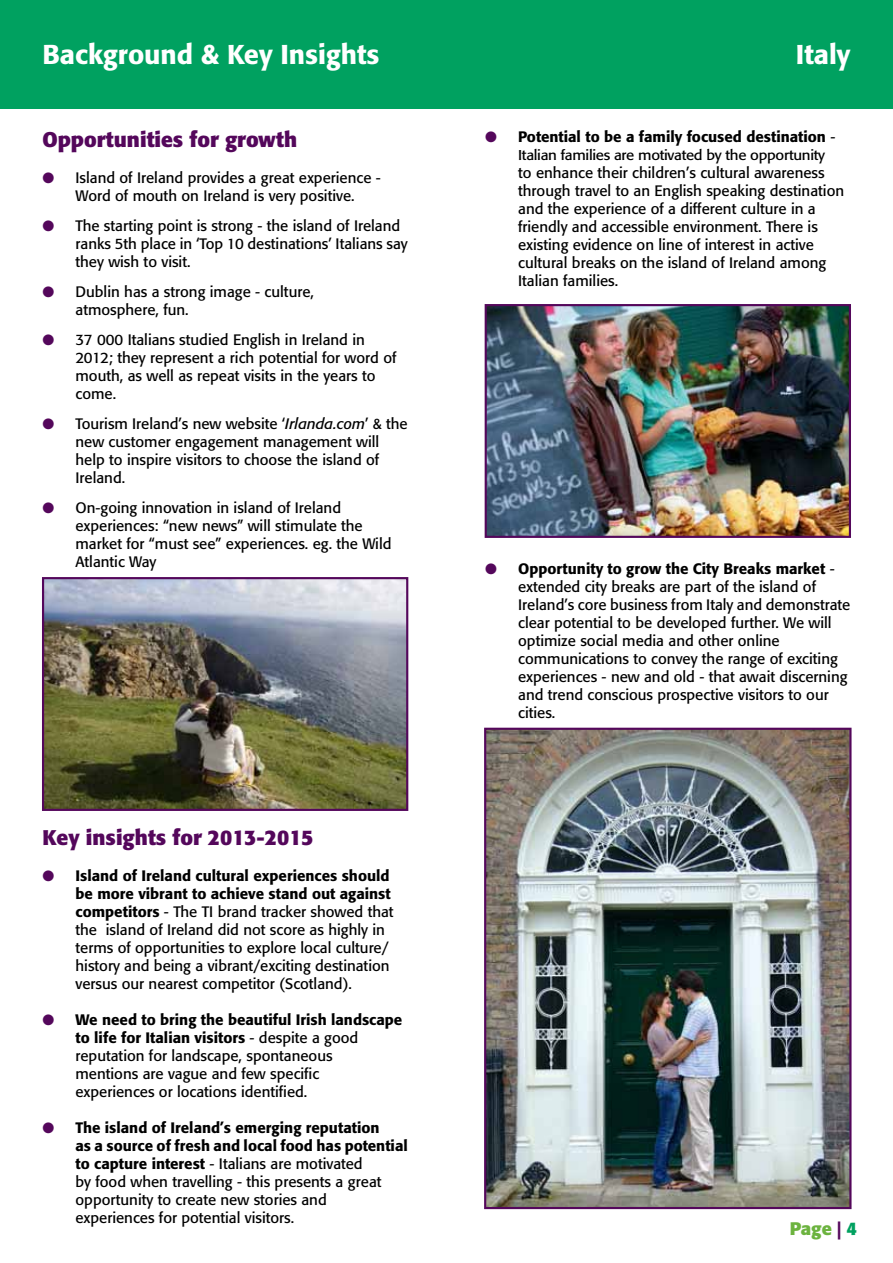
<style>
.page{position:relative;width:893px;height:1263px;background:#fff}
.page>*{position:absolute;margin:0;border:0;box-sizing:border-box;transform-origin:0 0}
.t1{font:500 27px "Formata";color:#fff}
.t2{font:700 21px "Formata";color:#54075b}
.t3{font:700 18px "Formata";color:#6cb33f}
.t4{font:15px/18px "Formata";color:#000}
.t5{font:500 15px "Formata";color:#000}
.t6{font:14.1px "Formata";letter-spacing:-.02em;color:#000;scale:1.06 1}
.s1{color:#54075b}
.s2{font-style:italic}
.s3{font-weight:500}
.s4{font-weight:400}
.s5{color:#00a160}
</style>
<div class="page">
<div style="left:0;top:0;width:893px;height:108px;background:#00a160"></div>
<img style="left:45px;top:580px;width:360px;height:228px">
<div style="left:42px;top:577px;width:366px;height:234px;border:2px solid #54075b"></div>
<img style="left:488px;top:307px;width:360px;height:228px">
<div style="left:485px;top:304px;width:366px;height:234px;border:2px solid #54075b"></div>
<img style="left:487px;top:731px;width:361px;height:475px">
<div style="left:484px;top:728px;width:367px;height:481px;border:2px solid #54075b"></div>
<h1 class="t1" style="left:43px;top:38px;width:338px">Background &amp; Key Insights</h1>
<h1 class="t1" style="left:796px;top:38px;width:56px">Italy</h1>
<h2 class="t2" style="left:43px;top:127px;width:256px">Opportunities for growth</h2>
<p class="t4" style="left:43px;top:169px;width:340px;text-align:center"><span class="s1">●</span> Island of Ireland provides a great experience -<br>Word of mouth on Ireland is very positive.</p>
<p class="t4" style="left:76px;top:217px;width:334px;text-indent:-33px"><span class="s1">●</span> The starting point is strong - the island of Ireland ranks 5th place in ‘Top 10 destinations’ Italians say they wish to visit.</p>
<p class="t4" style="left:76px;top:283px;width:240px;text-indent:-33px"><span class="s1">●</span> Dublin has a strong image - culture, atmosphere, fun.</p>
<p class="t4" style="left:76px;top:331px;width:322px;text-indent:-33px"><span class="s1">●</span> 37 000 Italians studied English in Ireland in 2012; they represent a rich potential for word of mouth, as well as repeat visits in the years to come.</p>
<p class="t4" style="left:76px;top:415px;width:334px;text-indent:-33px"><span class="s1">●</span> Tourism Ireland’s new website ‘<span class="s2">Irlanda.com</span>’ &amp; the new customer engagement management will help to inspire visitors to choose the island of Ireland.</p>
<p class="t4" style="left:76px;top:499px;width:317px;text-indent:-33px"><span class="s1">●</span> On-going innovation in island of Ireland experiences: “new news” will stimulate the market for “must see” experiences. eg. the Wild Atlantic Way</p>
<h2 class="t2" style="left:43px;top:824px;width:272px">Key insights for 2013-2015</h2>
<p class="t4" style="left:76px;top:866px;width:320px;text-indent:-33px"><span class="s1">●</span> <span class="s3">Island of Ireland cultural experiences should be more vibrant to achieve stand out against competitors</span> - The TI brand tracker showed that the island of Ireland did not score as highly in terms of opportunities to explore local culture/ history and being a vibrant/exciting destination versus our nearest competitor (Scotland).</p>
<p class="t4" style="left:76px;top:1010px;width:328px;text-indent:-33px"><span class="s1">●</span> <span class="s3">We need to bring the beautiful Irish landscape to life for Italian visitors</span> - despite a good reputation for landscape, spontaneous<br>mentions are vague and few specific<br>experiences or locations identified.</p>
<p class="t4" style="left:76px;top:1118px;width:334px;text-indent:-33px"><span class="s1">●</span> <span class="s3">The island of Ireland’s emerging reputation<br>as a source of fresh and local food has potential to capture interest</span> - Italians are motivated<br>by food when travelling - this presents a great opportunity to create new stories and experiences for potential visitors.</p>
<p class="t5" style="left:485px;top:128px;width:352px"><span class="s1">●</span> Potential to be a family focused destination <span class="s4">-</span></p>
<p class="t6" style="left:518px;top:147px;width:291px">Italian families are motivated by the opportunity</p>
<p class="t4" style="left:518px;top:164px;width:327px">to enhance their children’s cultural awareness through travel to an English speaking destination and the experience of a different culture in a friendly and accessible environment. There is existing evidence on line of interest in active cultural breaks on the island of Ireland among Italian families.</p>
<p class="t4" style="left:518px;top:560px;width:334px;text-indent:-33px"><span class="s1">●</span> <span class="s3">Opportunity to grow the City Breaks market</span> - extended city breaks are part of the island of Ireland’s core business from Italy and demonstrate clear potential to be developed further. We will optimize social media and other online communications to convey the range of exciting experiences - new and old - that await discerning and trend conscious prospective visitors to our cities.</p>
<p class="t3" style="left:790px;top:1217px;width:69px">Page <span class="s1">|</span> <span class="s5">4</span></p>
</div>
